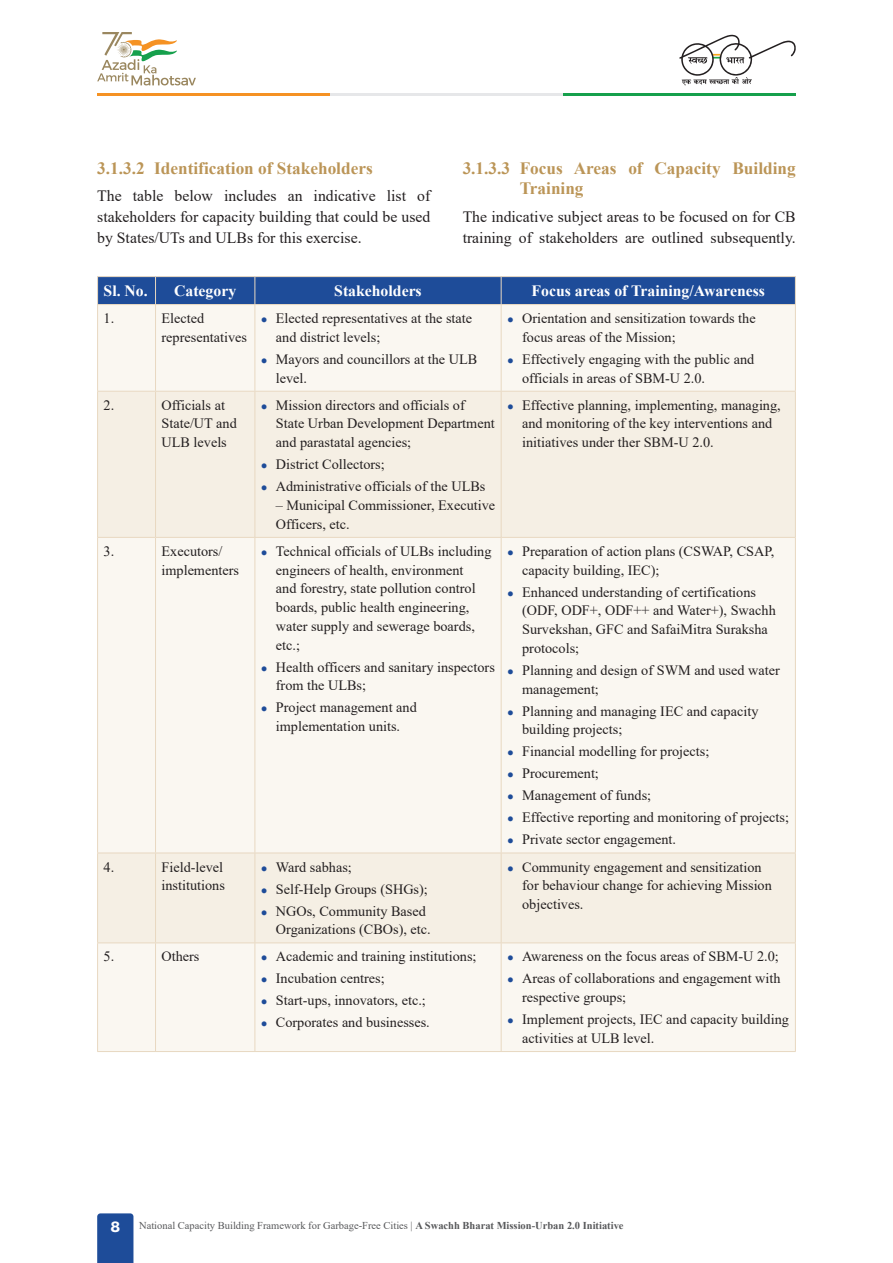
<style>
.page{position:relative;width:893px;height:1263px;background:#fff}
.page>*{position:absolute;margin:0;border:0;box-sizing:border-box;transform-origin:0 0}
.t1{font:700 17.25px/20.7px "Times New Roman";color:#bb9557}
.t2{font:15.75px/21px "Times New Roman";color:#231f20;text-align:justify}
.t3{font:700 15.75px "Times New Roman";color:#fff}
.t4{font:700 15px "Neue Montreal";color:#fff}
.t5{font:14.25px/18.8px "Times New Roman";color:#231f20}
.t6{font:10.5px "Times New Roman";color:#57585a}
.s1{font-size:11.25px;color:#1e4c99}
.s2{font-weight:700}
</style>
<div class="page">
<div style="left:97px;top:1213px;width:36px;height:50px;background:#1e4c99"></div>
<svg style="left:97px;top:32px;width:99px;height:53px"></svg>
<svg style="left:679px;top:35px;width:117px;height:51px"></svg>
<hr style="left:97px;top:93px;width:233px;height:3px;background:#f59223">
<hr style="left:330px;top:93px;width:233px;height:3px;background:#e6e7e9">
<hr style="left:563px;top:93px;width:233px;height:3px;background:#16a04c">
<div style="left:98px;top:305px;width:697px;height:746px;background:#faf7f1"></div>
<svg style="left:98px;top:392px;width:697px;height:550px;fill:#faf7f1"></svg>
<hr style="left:97px;top:276px;width:59px;height:1px;background:#e8d8c1">
<hr style="left:156px;top:276px;width:99px;height:1px;background:#e8d8c1">
<hr style="left:255px;top:276px;width:246px;height:1px;background:#e8d8c1">
<hr style="left:501px;top:276px;width:295px;height:1px;background:#e8d8c1">
<div style="left:97px;top:277px;width:699px;height:27px;background:#1e4c99"></div>
<hr style="left:97px;top:304px;width:59px;height:1px;background:#e8d8c1">
<hr style="left:97px;top:305px;width:1px;height:86px;background:#e8d8c1">
<hr style="left:156px;top:304px;width:99px;height:1px;background:#e8d8c1">
<hr style="left:155px;top:305px;width:1px;height:86px;background:#e8d8c1">
<hr style="left:255px;top:304px;width:246px;height:1px;background:#e8d8c1">
<hr style="left:255px;top:305px;width:1px;height:86px;background:#e8d8c1">
<hr style="left:501px;top:304px;width:295px;height:1px;background:#e8d8c1">
<hr style="left:501px;top:305px;width:1px;height:86px;background:#e8d8c1">
<hr style="left:795px;top:305px;width:1px;height:86px;background:#e8d8c1">
<hr style="left:97px;top:391px;width:59px;height:1px;background:#e8d8c1">
<hr style="left:97px;top:392px;width:1px;height:145px;background:#e8d8c1">
<hr style="left:156px;top:391px;width:99px;height:1px;background:#e8d8c1">
<hr style="left:155px;top:392px;width:1px;height:145px;background:#e8d8c1">
<hr style="left:255px;top:391px;width:246px;height:1px;background:#e8d8c1">
<hr style="left:255px;top:392px;width:1px;height:145px;background:#e8d8c1">
<hr style="left:501px;top:391px;width:295px;height:1px;background:#e8d8c1">
<hr style="left:501px;top:392px;width:1px;height:145px;background:#e8d8c1">
<hr style="left:795px;top:392px;width:1px;height:145px;background:#e8d8c1">
<hr style="left:97px;top:537px;width:59px;height:1px;background:#e8d8c1">
<hr style="left:97px;top:538px;width:1px;height:315px;background:#e8d8c1">
<hr style="left:156px;top:537px;width:99px;height:1px;background:#e8d8c1">
<hr style="left:155px;top:538px;width:1px;height:315px;background:#e8d8c1">
<hr style="left:255px;top:537px;width:246px;height:1px;background:#e8d8c1">
<hr style="left:255px;top:538px;width:1px;height:315px;background:#e8d8c1">
<hr style="left:501px;top:537px;width:295px;height:1px;background:#e8d8c1">
<hr style="left:501px;top:538px;width:1px;height:315px;background:#e8d8c1">
<hr style="left:795px;top:538px;width:1px;height:315px;background:#e8d8c1">
<hr style="left:97px;top:853px;width:59px;height:1px;background:#e8d8c1">
<hr style="left:97px;top:853px;width:1px;height:89px;background:#e8d8c1">
<hr style="left:156px;top:853px;width:99px;height:1px;background:#e8d8c1">
<hr style="left:155px;top:853px;width:1px;height:89px;background:#e8d8c1">
<hr style="left:255px;top:853px;width:246px;height:1px;background:#e8d8c1">
<hr style="left:255px;top:853px;width:1px;height:89px;background:#e8d8c1">
<hr style="left:501px;top:853px;width:295px;height:1px;background:#e8d8c1">
<hr style="left:501px;top:853px;width:1px;height:89px;background:#e8d8c1">
<hr style="left:795px;top:853px;width:1px;height:89px;background:#e8d8c1">
<hr style="left:97px;top:942px;width:59px;height:1px;background:#e8d8c1">
<hr style="left:97px;top:943px;width:1px;height:108px;background:#e8d8c1">
<hr style="left:156px;top:942px;width:99px;height:1px;background:#e8d8c1">
<hr style="left:155px;top:943px;width:1px;height:108px;background:#e8d8c1">
<hr style="left:255px;top:942px;width:246px;height:1px;background:#e8d8c1">
<hr style="left:255px;top:943px;width:1px;height:108px;background:#e8d8c1">
<hr style="left:501px;top:942px;width:295px;height:1px;background:#e8d8c1">
<hr style="left:501px;top:943px;width:1px;height:108px;background:#e8d8c1">
<hr style="left:795px;top:943px;width:1px;height:108px;background:#e8d8c1">
<hr style="left:97px;top:1051px;width:699px;height:1px;background:#e8d8c1">
<p class="t1" style="left:97px;top:158px;width:277px">3.1.3.2 Identification of Stakeholders</p>
<p class="t2" style="left:97px;top:185px;width:335px">The table below includes an indicative list of stakeholders for capacity building that could be used by States/UTs and ULBs for this exercise.</p>
<p class="t3" style="left:104px;top:282px;width:46px">Sl. No.</p>
<p class="t3" style="left:174px;top:282px;width:64px">Category</p>
<p class="t3" style="left:334px;top:282px;width:89px">Stakeholders</p>
<p class="t3" style="left:531px;top:282px;width:235px">Focus areas of Training/Awareness</p>
<p class="t5" style="left:104px;top:309px;width:12px">1.</p>
<p class="t5" style="left:162px;top:309px;width:87px">Elected representatives</p>
<p class="t5" style="left:276px;top:309px;width:198px;text-indent:-15px"><span class="s1">●</span> Elected representatives at the state and district levels;</p>
<p class="t5" style="left:276px;top:350px;width:203px;text-indent:-15px"><span class="s1">●</span> Mayors and councillors at the ULB level.</p>
<p class="t1" style="left:520px;top:158px;width:278px;text-indent:-57px">3.1.3.3 Focus Areas of Capacity Building<br>Training</p>
<p class="t2" style="left:463px;top:206px;width:335px">The indicative subject areas to be focused on for CB training of stakeholders are outlined subsequently.</p>
<p class="t5" style="left:522px;top:309px;width:235px;text-indent:-15px"><span class="s1">●</span> Orientation and sensitization towards the focus areas of the Mission;</p>
<p class="t5" style="left:522px;top:350px;width:234px;text-indent:-15px"><span class="s1">●</span> Effectively engaging with the public and officials in areas of SBM-U 2.0.</p>
<p class="t5" style="left:104px;top:395px;width:12px">2.</p>
<p class="t5" style="left:162px;top:395px;width:77px">Officials at<br>State/UT and<br>ULB levels</p>
<p class="t5" style="left:276px;top:395px;width:220px;text-indent:-15px"><span class="s1">●</span> Mission directors and officials of<br>State Urban Development Department and parastatal agencies;</p>
<p class="t5" style="left:261px;top:455px;width:125px"><span class="s1">●</span> District Collectors;</p>
<p class="t5" style="left:261px;top:477px;width:226px"><span class="s1">●</span> Administrative officials of the ULBs</p>
<p class="t5" style="left:276px;top:496px;width:221px">– Municipal Commissioner, Executive<br>Officers, etc.</p>
<p class="t5" style="left:104px;top:542px;width:12px">3.</p>
<p class="t5" style="left:162px;top:542px;width:79px">Executors/ implementers</p>
<p class="t5" style="left:276px;top:542px;width:217px;text-indent:-15px"><span class="s1">●</span> Technical officials of ULBs including engineers of health, environment<br>and forestry, state pollution control boards, public health engineering, water supply and sewerage boards, etc.;</p>
<p class="t5" style="left:276px;top:657px;width:220px;text-indent:-15px"><span class="s1">●</span> Health officers and sanitary inspectors from the ULBs;</p>
<p class="t5" style="left:261px;top:698px;width:157px;text-align:center"><span class="s1">●</span> Project management and implementation units.</p>
<p class="t5" style="left:104px;top:857px;width:12px">4.</p>
<p class="t5" style="left:162px;top:857px;width:65px">Field-level institutions</p>
<p class="t5" style="left:261px;top:857px;width:93px"><span class="s1">●</span> Ward sabhas;</p>
<p class="t5" style="left:261px;top:879px;width:168px"><span class="s1">●</span> Self-Help Groups (SHGs);</p>
<p class="t5" style="left:276px;top:901px;width:156px;text-indent:-15px"><span class="s1">●</span> NGOs, Community Based<br>Organizations (CBOs), etc.</p>
<p class="t5" style="left:104px;top:947px;width:12px">5.</p>
<p class="t5" style="left:162px;top:947px;width:39px">Others</p>
<p class="t5" style="left:261px;top:947px;width:217px"><span class="s1">●</span> Academic and training institutions;</p>
<p class="t5" style="left:261px;top:969px;width:125px"><span class="s1">●</span> Incubation centres;</p>
<p class="t5" style="left:261px;top:991px;width:167px"><span class="s1">●</span> Start-ups, innovators, etc.;</p>
<p class="t5" style="left:261px;top:1013px;width:170px"><span class="s1">●</span> Corporates and businesses.</p>
<p class="t5" style="left:522px;top:395px;width:260px;text-indent:-15px"><span class="s1">●</span> Effective planning, implementing, managing, and monitoring of the key interventions and initiatives under ther SBM-U 2.0.</p>
<p class="t5" style="left:522px;top:542px;width:254px;text-indent:-15px"><span class="s1">●</span> Preparation of action plans (CSWAP, CSAP, capacity building, IEC);</p>
<p class="t5" style="left:522px;top:582px;width:255px;text-indent:-15px"><span class="s1">●</span> Enhanced understanding of certifications (ODF, ODF+, ODF++ and Water+), Swachh Survekshan, GFC and SafaiMitra Suraksha protocols;</p>
<p class="t5" style="left:522px;top:661px;width:259px;text-indent:-15px"><span class="s1">●</span> Planning and design of SWM and used water management;</p>
<p class="t5" style="left:522px;top:701px;width:238px;text-indent:-15px"><span class="s1">●</span> Planning and managing IEC and capacity building projects;</p>
<p class="t5" style="left:507px;top:742px;width:204px"><span class="s1">●</span> Financial modelling for projects;</p>
<p class="t5" style="left:507px;top:764px;width:93px"><span class="s1">●</span> Procurement;</p>
<p class="t5" style="left:507px;top:786px;width:146px"><span class="s1">●</span> Management of funds;</p>
<p class="t5" style="left:507px;top:808px;width:283px"><span class="s1">●</span> Effective reporting and monitoring of projects;</p>
<p class="t5" style="left:507px;top:830px;width:170px"><span class="s1">●</span> Private sector engagement.</p>
<p class="t5" style="left:522px;top:857px;width:251px;text-indent:-15px"><span class="s1">●</span> Community engagement and sensitization for behaviour change for achieving Mission objectives.</p>
<p class="t5" style="left:507px;top:947px;width:273px"><span class="s1">●</span> Awareness on the focus areas of SBM-U 2.0;</p>
<p class="t5" style="left:522px;top:969px;width:260px;text-indent:-15px"><span class="s1">●</span> Areas of collaborations and engagement with respective groups;</p>
<p class="t5" style="left:522px;top:1010px;width:268px;text-indent:-15px"><span class="s1">●</span> Implement projects, IEC and capacity building activities at ULB level.</p>
<p class="t4" style="left:111px;top:1221px;width:11px">8</p>
<p class="t6" style="left:139px;top:1220px;width:486px">National Capacity Building Framework for Garbage-Free Cities | <span class="s2">A Swachh Bharat Mission-Urban 2.0 Initiative</span></p>
</div>
